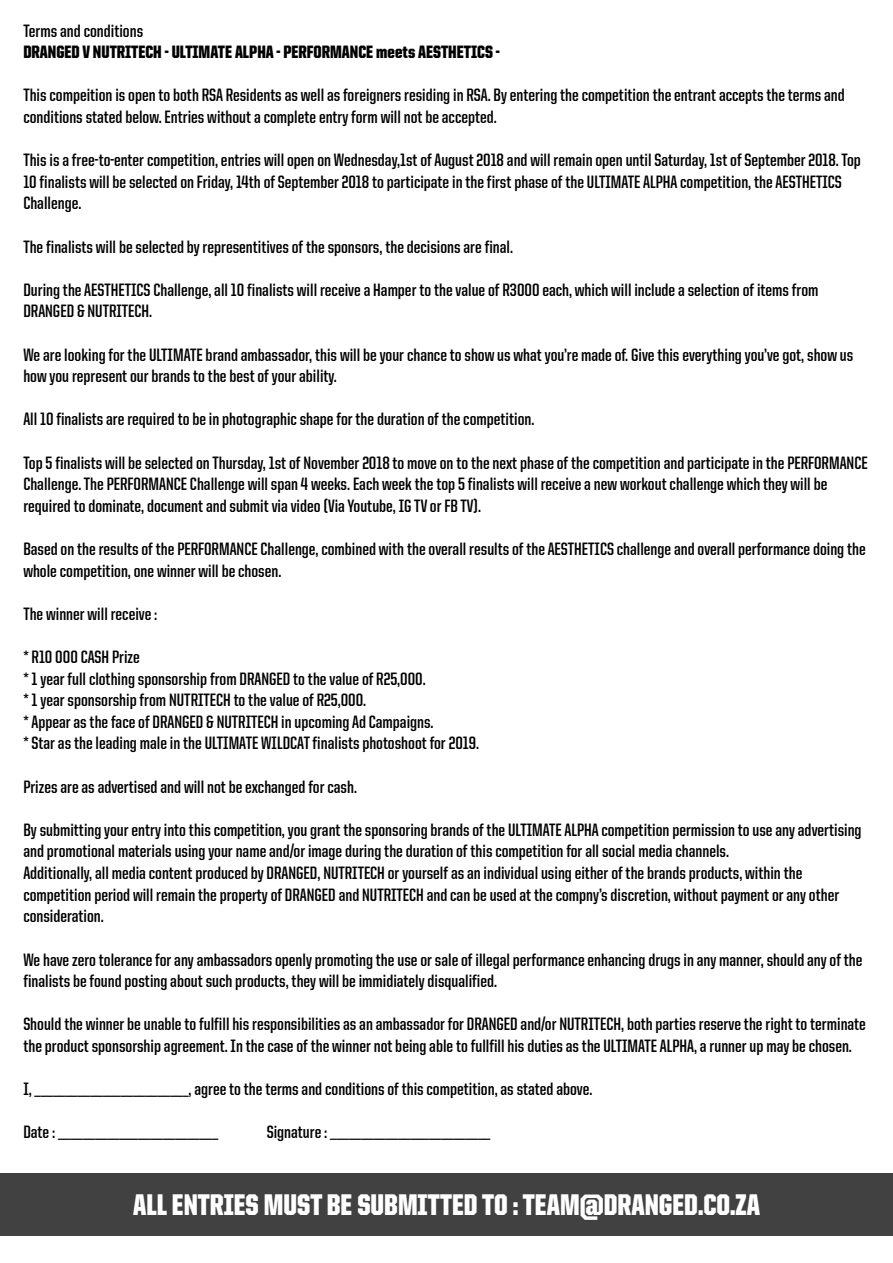
<style>
.page{position:relative;width:893px;height:1263px;background:#fff}
.page>*{position:absolute;margin:0;border:0;box-sizing:border-box;transform-origin:0 0}
.t1{font:900 30px "United Sans Cond";color:#fff}
.t2{font:700 18px/21.6px "United Sans Cond";color:#010101}
.t3{font:900 18px "United Sans Cond";color:#010101}
</style>
<div class="page">
<div style="left:0;top:1174px;width:893px;height:62px;background:#414142"></div>
<p class="t2" style="left:23px;top:20px;width:121px">Terms and conditions</p>
<p class="t3" style="left:23px;top:42px;width:478px">DRANGED V NUTRITECH - ULTIMATE ALPHA - PERFORMANCE meets AESTHETICS -</p>
<p class="t2" style="left:23px;top:84px;width:823px">This compeition is open to both RSA Residents as well as foreigners residing in RSA. By entering the competition the entrant accepts the terms and conditions stated below. Entries without a complete entry form will not be accepted.</p>
<p class="t2" style="left:23px;top:149px;width:839px">This is a free-to-enter competition, entries will open on Wednesday,1st of August 2018 and will remain open until Saturday, 1st of September 2018. Top<br>10 finalists will be selected on Friday, 14th of September 2018 to participate in the first phase of the ULTIMATE ALPHA competition, the AESTHETICS<br>Challenge.</p>
<p class="t2" style="left:23px;top:236px;width:491px">The finalists will be selected by representitives of the sponsors, the decisions are final.</p>
<p class="t2" style="left:23px;top:279px;width:797px">During the AESTHETICS Challenge, all 10 finalists will receive a Hamper to the value of R3000 each, which will include a selection of items from<br>DRANGED &amp; NUTRITECH.</p>
<p class="t2" style="left:23px;top:344px;width:831px">We are looking for the ULTIMATE brand ambassador, this will be your chance to show us what you’re made of. Give this everything you’ve got, show us how you represent our brands to the best of your ability.</p>
<p class="t2" style="left:23px;top:408px;width:513px">All 10 finalists are required to be in photographic shape for the duration of the competition.</p>
<p class="t2" style="left:23px;top:452px;width:846px">Top 5 finalists will be selected on Thursday, 1st of November 2018 to move on to the next phase of the competition and participate in the PERFORMANCE<br>Challenge. The PERFORMANCE Challenge will span 4 weeks. Each week the top 5 finalists will receive a new workout challenge which they will be required to dominate, document and submit via video (Via Youtube, IG TV or FB TV).</p>
<p class="t2" style="left:23px;top:538px;width:844px">Based on the results of the PERFORMANCE Challenge, combined with the overall results of the AESTHETICS challenge and overall performance doing the whole competition, one winner will be chosen.</p>
<p class="t2" style="left:23px;top:603px;width:136px">The winner will receive :</p>
<p class="t2" style="left:23px;top:646px;width:457px">* R10 000 CASH Prize<br>* 1 year full clothing sponsorship from DRANGED to the value of R25,000.<br>* 1 year sponsorship from NUTRITECH to the value of R25,000.<br>* Appear as the face of DRANGED &amp; NUTRITECH in upcoming Ad Campaigns.<br>* Star as the leading male in the ULTIMATE WILDCAT finalists photoshoot for 2019.</p>
<p class="t2" style="left:23px;top:776px;width:335px">Prizes are as advertised and will not be exchanged for cash.</p>
<p class="t2" style="left:23px;top:819px;width:840px">By submitting your entry into this competition, you grant the sponsoring brands of the ULTIMATE ALPHA competition permission to use any advertising and promotional materials using your name and/or image during the duration of this competition for all social media channels.<br>Additionally, all media content produced by DRANGED, NUTRITECH or yourself as an individual using either of the brands products, within the competition period will remain the property of DRANGED and NUTRITECH and can be used at the compny’s discretion, without payment or any other consideration.</p>
<p class="t2" style="left:23px;top:948px;width:841px">We have zero tolerance for any ambassadors openly promoting the use or sale of illegal performance enhancing drugs in any manner, should any of the finalists be found posting about such products, they will be immidiately disqualified.</p>
<p class="t2" style="left:23px;top:1013px;width:844px">Should the winner be unable to fulfill his responsibilities as an ambassador for DRANGED and/or NUTRITECH, both parties reserve the right to terminate the product sponsorship agreement. In the case of the winner not being able to fullfill his duties as the ULTIMATE ALPHA, a runner up may be chosen.</p>
<p class="t2" style="left:23px;top:1078px;width:571px">I, _________________________, agree to the terms and conditions of this competition, as stated above.</p>
<p class="t2" style="left:23px;top:1121px;width:196px">Date : __________________________</p>
<p class="t2" style="left:267px;top:1121px;width:225px">Signature : __________________________</p>
<h1 class="t1" style="left:133px;top:1188px;width:628px">ALL ENTRIES MUST BE SUBMITTED TO : TEAM@DRANGED.CO.ZA</h1>
</div>
